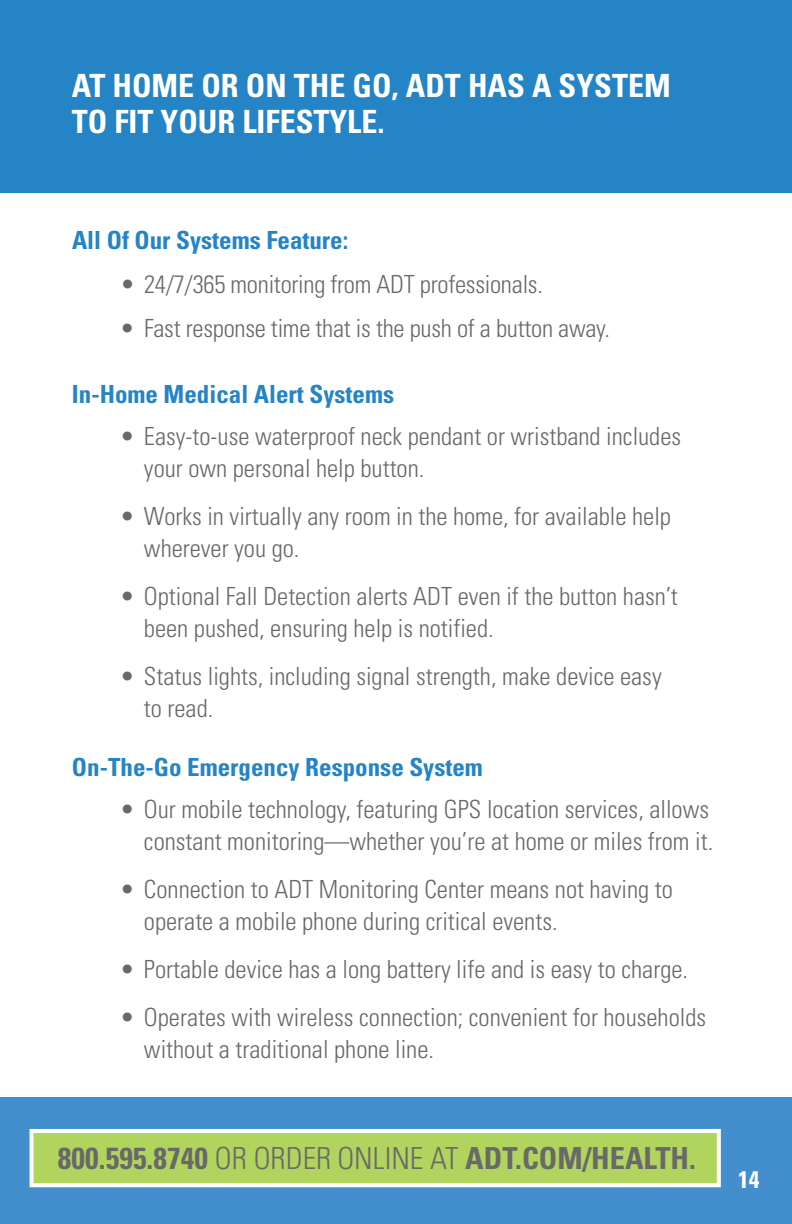
<style>
.page{position:relative;width:792px;height:1224px;background:#fff}
.page>*{position:absolute;margin:0;border:0;box-sizing:border-box;transform-origin:0 0}
.t1{font:700 condensed 32px/36px "Univers";color:#fff}
.t2{font:700 condensed 30.4px "Univers";color:#696969}
.t3{font:300 condensed 25px/32px "Univers";color:#696969}
.t4{font:700 condensed 25px "Univers";color:#2484c6}
.t5{font:700 condensed 24px "Univers";color:#fff}
.s1{font-weight:300}
</style>
<div class="page">
<div style="left:0;top:1097px;width:792px;height:127px;background:#438ecc"></div>
<div style="left:0;top:0;width:792px;height:193px;background:#2484c6"></div>
<div style="left:30px;top:1129px;width:691px;height:58px;background:#b1d45f;border:4px solid #fff"></div>
<p class="t1" style="left:72px;top:67px;width:600px">AT HOME OR ON THE GO, ADT HAS A SYSTEM<br>TO FIT YOUR LIFESTYLE.</p>
<p class="t4" style="left:72px;top:225px;width:278px">All Of Our Systems Feature:</p>
<p class="t3" style="left:120px;top:268px;width:425px">• 24/7/365 monitoring from ADT professionals.</p>
<p class="t3" style="left:120px;top:312px;width:492px">• Fast response time that is the push of a button away.</p>
<p class="t4" style="left:72px;top:379px;width:324px">In-Home Medical Alert Systems</p>
<p class="t3" style="left:144px;top:420px;width:539px;text-indent:-24px">• Easy-to-use waterproof neck pendant or wristband includes your own personal help button.</p>
<p class="t3" style="left:144px;top:500px;width:529px;text-indent:-24px">• Works in virtually any room in the home, for available help wherever you go.</p>
<p class="t3" style="left:144px;top:580px;width:535px;text-indent:-24px">• Optional Fall Detection alerts ADT even if the button hasn’t been pushed, ensuring help is notified.</p>
<p class="t3" style="left:144px;top:660px;width:519px;text-indent:-24px">• Status lights, including signal strength, make device easy to read.</p>
<p class="t4" style="left:72px;top:752px;width:413px">On-The-Go Emergency Response System</p>
<p class="t3" style="left:120px;top:793px;width:595px;text-align:right">• Our mobile technology, featuring GPS location services, allows constant monitoring—whether you’re at home or miles from it.</p>
<p class="t3" style="left:144px;top:873px;width:530px;text-indent:-24px">• Connection to ADT Monitoring Center means not having to operate a mobile phone during critical events.</p>
<p class="t3" style="left:120px;top:953px;width:570px">• Portable device has a long battery life and is easy to charge.</p>
<p class="t3" style="left:144px;top:1001px;width:564px;text-indent:-24px">• Operates with wireless connection; convenient for households without a traditional phone line.</p>
<p class="t2" style="left:58px;top:1140px;width:640px">800.595.8740 <span class="s1">OR ORDER ONLINE AT</span> ADT.COM/HEALTH.</p>
<p class="t5" style="left:738px;top:1165px;width:23px">14</p>
</div>
